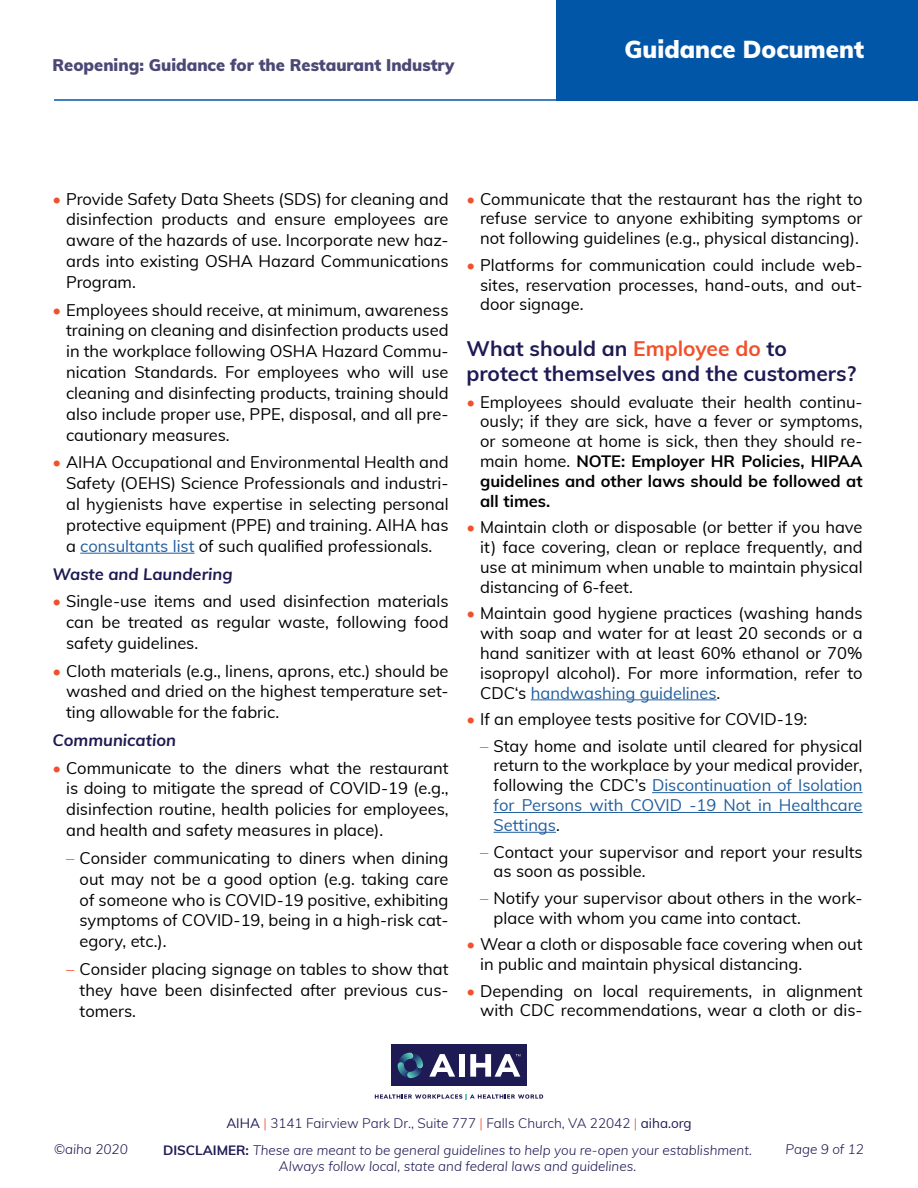
<style>
.page{position:relative;width:918px;height:1188px;background:#fff}
.page>*{position:absolute;margin:0;border:0;box-sizing:border-box;transform-origin:0 0}
.t1{font:900 24px "Muli";color:#fff}
.t2{font:700 21px/25.2px "Muli";color:#1e1a53}
.t3{font:16.5px/20.9px "Muli";color:#000;text-align:justify}
.t4{font:900 16.5px "Muli";color:#4b4875}
.t5{font:italic 700 16.5px "Muli";color:#1e1a53}
.t6{font:italic 300 13.5px/16.2px "Muli";color:#1e1a53;text-align:center}
.t7{font:300 13.5px "Muli";color:#1e1a53}
.s1{color:#f0512a}
.s2{color:#215e9e}
.s3{font-weight:700}
.s4{font-weight:400}
.s5{font-weight:700;font-style:normal}
</style>
<div class="page">
<hr style="left:54px;top:99px;width:537px;height:2px;background:#0256a7">
<div style="left:556px;top:0;width:362px;height:101px;background:#0256a7"></div>
<div style="left:391px;top:1044px;width:136px;height:42px;background:#1e1a53"></div>
<svg style="left:398px;top:1053px;width:25px;height:25px"></svg>
<svg style="left:375px;top:1094px;width:168px;height:5px"></svg>
<svg style="left:429px;top:1054px;width:26px;height:23px"></svg>
<div style="left:459px;top:1054px;width:6px;height:23px;background:#fff"></div>
<svg style="left:470px;top:1054px;width:50px;height:23px"></svg>
<hr style="left:80px;top:553px;width:115px;height:1px;background:#215e9e">
<hr style="left:531px;top:699px;width:186px;height:1px;background:#215e9e">
<hr style="left:652px;top:792px;width:211px;height:1px;background:#215e9e">
<hr style="left:494px;top:812px;width:369px;height:1px;background:#215e9e">
<hr style="left:494px;top:832px;width:62px;height:1px;background:#215e9e">
<p class="t4" style="left:52px;top:52px;width:403px">Reopening: Guidance for the Restaurant Industry</p>
<h1 class="t1" style="left:625px;top:31px;width:241px">Guidance Document</h1>
<p class="t3" style="left:66px;top:187px;width:384px;text-indent:-13px"><span class="s1">•</span> Provide Safety Data Sheets (SDS) for cleaning and disinfection products and ensure employees are aware of the hazards of use. Incorporate new haz&shy;ards into existing OSHA Hazard Communications Program.</p>
<p class="t3" style="left:66px;top:298px;width:384px;text-indent:-13px"><span class="s1">•</span> Employees should receive, at minimum, awareness training on cleaning and disinfection products used in the workplace following OSHA Hazard Commu&shy;nication Standards. For employees who will use cleaning and disinfecting products, training should also include proper use, PPE, disposal, and all pre&shy;cautionary measures.</p>
<p class="t3" style="left:66px;top:451px;width:384px;text-indent:-13px"><span class="s1">•</span> AIHA Occupational and Environmental Health and Safety (OEHS) Science Professionals and industri&shy;al hygienists have expertise in selecting personal protective equipment (PPE) and training. AIHA has a <span class="s2">consultants list</span> of such qualified professionals.</p>
<p class="t5" style="left:53px;top:562px;width:182px">Waste and Laundering</p>
<p class="t3" style="left:66px;top:590px;width:384px;text-indent:-13px"><span class="s1">•</span> Single-use items and used disinfection materials can be treated as regular waste, following food safety guidelines.</p>
<p class="t3" style="left:66px;top:659px;width:384px;text-indent:-13px"><span class="s1">•</span> Cloth materials (e.g., linens, aprons, etc.) should be washed and dried on the highest temperature set&shy;ting allowable for the fabric.</p>
<p class="t5" style="left:53px;top:728px;width:125px">Communication</p>
<p class="t3" style="left:66px;top:756px;width:384px;text-indent:-13px"><span class="s1">•</span> Communicate to the diners what the restaurant is doing to mitigate the spread of COVID-19 (e.g., disinfection routine, health policies for employees, and health and safety measures in place).</p>
<p class="t3" style="left:80px;top:847px;width:371px;text-indent:-13px"><span class="s1">–</span> Consider communicating to diners when dining out may not be a good option (e.g. taking care of someone who is COVID-19 positive, exhibiting symptoms of COVID-19, being in a high-risk cat&shy;egory, etc.).</p>
<p class="t3" style="left:80px;top:958px;width:371px;text-indent:-13px"><span class="s1">–</span> Consider placing signage on tables to show that they have been disinfected after previous cus&shy;tomers.</p>
<p class="t3" style="left:480px;top:188px;width:384px;line-height:19.8px;text-indent:-13px"><span class="s1">•</span> Communicate that the restaurant has the right to refuse service to anyone exhibiting symptoms or not following guidelines (e.g., physical distancing).</p>
<p class="t3" style="left:480px;top:254px;width:384px;line-height:19.8px;text-indent:-13px"><span class="s1">•</span> Platforms for communication could include web&shy;sites, reservation processes, hand-outs, and out&shy;door signage.</p>
<p class="t2" style="left:467px;top:335px;width:391px">What should an <span class="s1">Employee do</span> to protect themselves and the customers?</p>
<p class="t3" style="left:480px;top:391px;width:384px;line-height:19.8px;text-indent:-13px"><span class="s1">•</span> Employees should evaluate their health continu&shy;ously; if they are sick, have a fever or symptoms, or someone at home is sick, then they should re&shy;main home. <span class="s3">NOTE: Employer HR Policies, HIPAA guidelines and other laws should be followed at all times.</span></p>
<p class="t3" style="left:480px;top:517px;width:384px;line-height:19.8px;text-indent:-13px"><span class="s1">•</span> Maintain cloth or disposable (or better if you have it) face covering, clean or replace frequently, and use at minimum when unable to maintain physical distancing of 6-feet.</p>
<p class="t3" style="left:480px;top:603px;width:384px;line-height:19.8px;text-indent:-13px"><span class="s1">•</span> Maintain good hygiene practices (washing hands with soap and water for at least 20 seconds or a hand sanitizer with at least 60% ethanol or 70% isopropyl alcohol). For more information, refer to CDC‘s <span class="s2">handwashing guidelines</span>.</p>
<p class="t3" style="left:467px;top:708px;width:342px"><span class="s1">•</span> If an employee tests positive for COVID-19:</p>
<p class="t3" style="left:494px;top:735px;width:371px;line-height:19.8px;text-indent:-13px"><span class="s1">–</span> Stay home and isolate until cleared for physical return to the workplace by your medical provider, following the CDC’s <span class="s2">Discontinuation of Isolation for Persons with COVID -19 Not in Healthcare Settings</span>.</p>
<p class="t3" style="left:494px;top:841px;width:371px;line-height:19.8px;text-indent:-13px"><span class="s1">–</span> Contact your supervisor and report your results as soon as possible.</p>
<p class="t3" style="left:494px;top:887px;width:371px;line-height:19.8px;text-indent:-13px"><span class="s1">–</span> Notify your supervisor about others in the work&shy;place with whom you came into contact.</p>
<p class="t3" style="left:480px;top:934px;width:384px;line-height:19.8px;text-indent:-13px"><span class="s1">•</span> Wear a cloth or disposable face covering when out in public and maintain physical distancing.</p>
<p class="t3" style="left:467px;top:980px;width:398px;line-height:19.8px;text-align:right"><span class="s1">•</span> Depending on local requirements, in alignment with CDC recommendations, wear a cloth or dis-</p>
<p class="t7" style="left:226px;top:1113px;width:467px"><span class="s4">AIHA</span> <span class="s1">|</span> 3141 Fairview Park Dr., Suite 777 <span class="s1">|</span> Falls Church, VA 22042 <span class="s1">|</span> <span class="s4">aiha.org</span></p>
<p class="t6" style="left:54px;top:1141px;width:75px">©aiha 2020</p>
<p class="t6" style="left:786px;top:1141px;width:80px">Page 9 of 12</p>
<p class="t6" style="left:163px;top:1141px;width:590px"><span class="s5">DISCLAIMER:</span> These are meant to be general guidelines to help you re-open your establishment.<br>Always follow local, state and federal laws and guidelines.</p>
</div>
